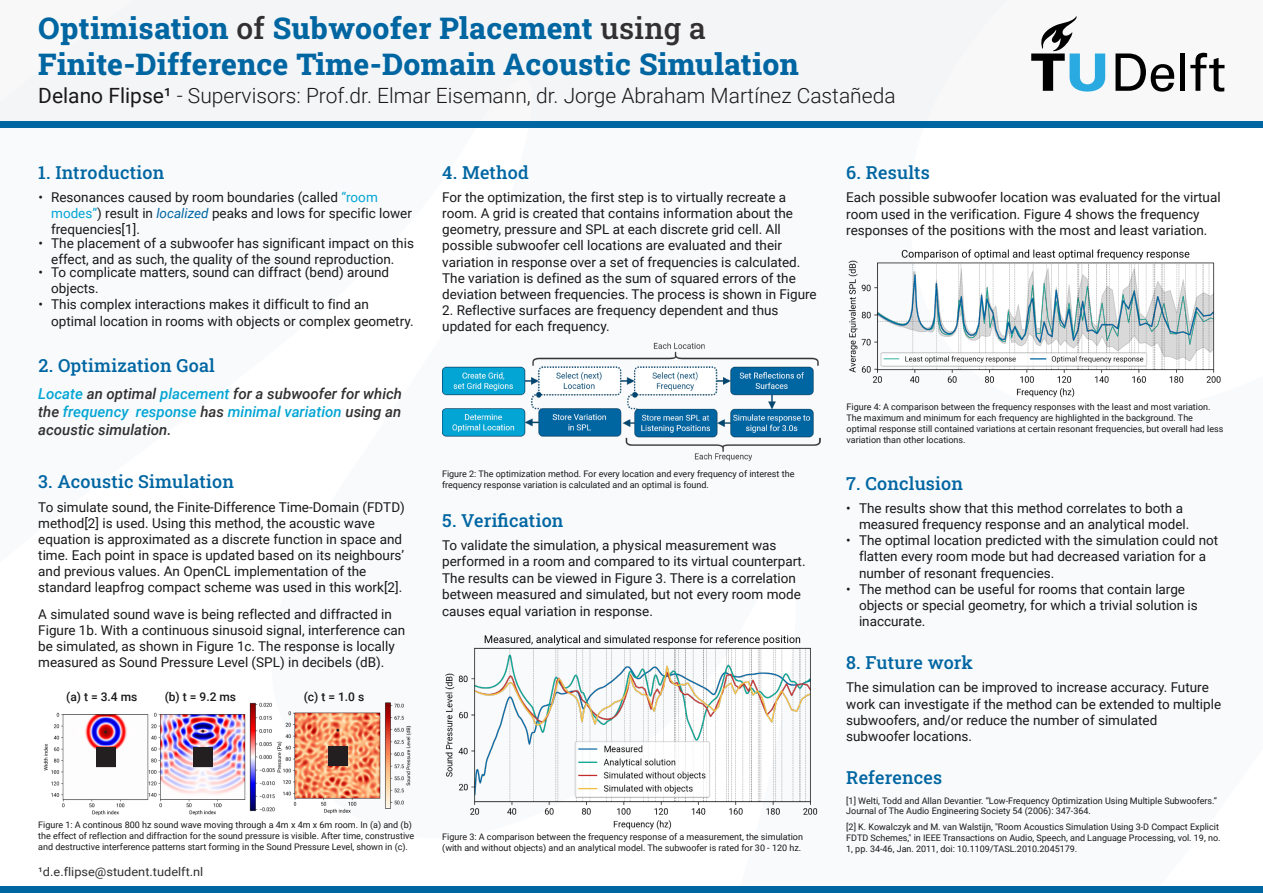
<style>
.page{position:relative;width:1263px;height:893px;background:#fff}
.page>*{position:absolute;margin:0;border:0;box-sizing:border-box;transform-origin:0 0}
.t1{font:30px/36px "Roboto Slab";letter-spacing:.01em;color:#0066a2}
.t2{font:300 21px "Roboto";color:#1a1819}
.t3{font:18px "Roboto Slab";letter-spacing:.01em;color:#0066a2}
.t4{font:italic 500 15px/18px "Roboto";color:#323031;text-align:justify}
.t5{font:13.5px/16.2px "Roboto";color:#1a1819}
.t6{font:12px "Roboto";color:#323031;scale:1.07 1}
.t7{font:500 12px "Roboto";color:#1a1819}
.t8{font:9px/10.8px "Roboto";color:#1a1819}
.s1{color:#323031}
.s2{font-weight:400}
.s3{color:#03a5d4}
.s4{font-style:italic;color:#0066a2}
</style>
<div class="page">
<div style="left:0;top:0;width:1263px;height:128px;background:#f1f1f2"></div>
<div style="left:0;top:121px;width:1263px;height:7px;background:#0066a2"></div>
<div style="left:0;top:887px;width:1263px;height:6px;background:#0066a2"></div>
<img style="left:445px;top:634px;width:373px;height:196px">
<img style="left:848px;top:249px;width:373px;height:149px">
<img style="left:442px;top:342px;width:379px;height:120px">
<svg style="left:1031px;top:16px;width:74px;height:76px"></svg>
<div style="left:1180px;top:54px;width:5px;height:37px;background:#000"></div>
<svg style="left:1190px;top:53px;width:34px;height:39px"></svg>
<svg style="left:1115px;top:53px;width:59px;height:39px"></svg>
<img style="left:43px;top:712px;width:104px;height:104px">
<img style="left:147px;top:702px;width:265px;height:114px">
<div style="left:96px;top:747px;width:20px;height:20px;background:#231f20"></div>
<div style="left:193px;top:747px;width:20px;height:20px;background:#231f20"></div>
<div style="left:328px;top:746px;width:20px;height:20px;background:#231f20"></div>
<h1 class="t1" style="left:38px;top:9px;width:762px">Optimisation <span class="s1">of</span> Subwoofer Placement <span class="s1">using a<br></span>Finite-Difference Time-Domain Acoustic Simulation</h1>
<h2 class="t2" style="left:38px;top:80px;width:859px"><span class="s2">Delano Flipse¹</span> - Supervisors: Prof.dr. Elmar Eisemann, dr. Jorge Abraham Martínez Castañeda</h2>
<h3 class="t3" style="left:38px;top:160px;width:128px">1. Introduction</h3>
<p class="t5" style="left:51px;top:189px;width:362px;text-indent:-13px">• Resonances caused by room boundaries (called <span class="s3">“room modes”</span>) result in <span class="s4">localized</span> peaks and lows for specific lower frequencies[1].</p>
<p class="t5" style="left:38px;top:234px;width:377px;text-align:center">• The placement of a subwoofer has significant impact on this effect, and as such, the quality of the sound reproduction.</p>
<p class="t5" style="left:51px;top:264px;width:340px;text-indent:-13px">• To complicate matters, sound can diffract (bend) around objects.</p>
<p class="t5" style="left:51px;top:296px;width:364px;text-indent:-13px">• This complex interactions makes it difficult to find an optimal location in rooms with objects or complex geometry.</p>
<h3 class="t3" style="left:39px;top:353px;width:178px">2. Optimization Goal</h3>
<p class="t4" style="left:38px;top:384px;width:365px"><span class="s3">Locate</span> an optimal <span class="s3">placement</span> for a subwoofer for which the <span class="s3">frequency response</span> has <span class="s3">minimal variation</span> using an acoustic simulation.</p>
<h3 class="t3" style="left:38px;top:470px;width:197px">3. Acoustic Simulation</h3>
<p class="t5" style="left:38px;top:498px;width:368px">To simulate sound, the Finite-Difference Time-Domain (FDTD) method[2] is used. Using this method, the acoustic wave equation is approximated as a discrete function in space and time. Each point in space is updated based on its neighbours’ and previous values. An OpenCL implementation of the standard leapfrog compact scheme was used in this work[2].</p>
<p class="t5" style="left:38px;top:605px;width:368px">A simulated sound wave is being reflected and diffracted in Figure 1b. With a continuous sinusoid signal, interference can be simulated, as shown in Figure 1c. The response is locally measured as Sound Pressure Level (SPL) in decibels (dB).</p>
<p class="t7" style="left:66px;top:688px;width:73px">(a) t = 3.4 ms</p>
<p class="t7" style="left:165px;top:688px;width:73px">(b) t = 9.2 ms</p>
<p class="t7" style="left:304px;top:688px;width:62px">(c) t = 1.0 s</p>
<p class="t8" style="left:38px;top:819px;width:377px">Figure 1: A continous 800 hz sound wave moving through a 4m x 4m x 6m room. In (a) and (b) the effect of reflection and diffraction for the sound pressure is visible. After time, construstive and destructive interference patterns start forming in the Sound Pressure Level, shown in (c).</p>
<p class="t6" style="left:38px;top:863px;width:156px">¹d.e.flipse@student.tudelft.nl</p>
<h3 class="t3" style="left:442px;top:160px;width:88px">4. Method</h3>
<h3 class="t3" style="left:846px;top:160px;width:85px">6. Results</h3>
<p class="t5" style="left:442px;top:189px;width:376px">For the optimization, the first step is to virtually recreate a room. A grid is created that contains information about the geometry, pressure and SPL at each discrete grid cell. All possible subwoofer cell locations are evaluated and their variation in response over a set of frequencies is calculated.<br>The variation is defined as the sum of squared errors of the deviation between frequencies. The process is shown in Figure</p>
<p class="t5" style="left:442px;top:302px;width:338px">2. Reflective surfaces are frequency dependent and thus updated for each frequency.</p>
<p class="t8" style="left:442px;top:468px;width:354px">Figure 2: The optimization method. For every location and every frequency of interest the frequency response variation is calculated and an optimal is found.</p>
<h3 class="t3" style="left:442px;top:508px;width:123px">5. Verification</h3>
<p class="t5" style="left:442px;top:536px;width:365px">To validate the simulation, a physical measurement was performed in a room and compared to its virtual counterpart.<br>The results can be viewed in Figure 3. There is a correlation between measured and simulated, but not every room mode causes equal variation in response.</p>
<p class="t8" style="left:442px;top:831px;width:362px">Figure 3: A comparison between the frequency response of a measurement, the simulation (with and without objects) and an analytical model. The subwoofer is rated for 30 - 120 hz.</p>
<p class="t5" style="left:846px;top:189px;width:376px">Each possible subwoofer location was evaluated for the virtual room used in the verification. Figure 4 shows the frequency responses of the positions with the most and least variation.</p>
<p class="t8" style="left:846px;top:401px;width:378px">Figure 4: A comparison between the frequency responses with the least and most variation.<br>The maximum and minimum for each frequency are highlighted in the background. The optimal response still contained variations at certain resonant frequencies, but overall had less variation than other locations.</p>
<h3 class="t3" style="left:846px;top:471px;width:118px">7. Conclusion</h3>
<p class="t5" style="left:859px;top:499px;width:332px;text-indent:-13px">• The results show that this method correlates to both a measured frequency response and an analytical model.</p>
<p class="t5" style="left:859px;top:532px;width:361px;text-indent:-13px">• The optimal location predicted with the simulation could not flatten every room mode but had decreased variation for a number of resonant frequencies.</p>
<p class="t5" style="left:859px;top:580px;width:340px;text-indent:-13px">• The method can be useful for rooms that contain large objects or special geometry, for which a trivial solution is inaccurate.</p>
<h3 class="t3" style="left:846px;top:650px;width:128px">8. Future work</h3>
<p class="t5" style="left:846px;top:679px;width:376px">The simulation can be improved to increase accuracy. Future work can investigate if the method can be extended to multiple subwoofers, and/or reduce the number of simulated subwoofer locations.</p>
<h3 class="t3" style="left:846px;top:765px;width:97px">References</h3>
<p class="t8" style="left:846px;top:795px;width:372px">[1] Welti, Todd and Allan Devantier. “Low-Frequency Optimization Using Multiple Subwoofers.”<br>Journal of The Audio Engineering Society 54 (2006): 347-364.</p>
<p class="t8" style="left:846px;top:821px;width:376px">[2] K. Kowalczyk and M. van Walstijn, "Room Acoustics Simulation Using 3-D Compact Explicit<br>FDTD Schemes," in IEEE Transactions on Audio, Speech, and Language Processing, vol. 19, no.<br>1, pp. 34-46, Jan. 2011, doi: 10.1109/TASL.2010.2045179.</p>
</div>
